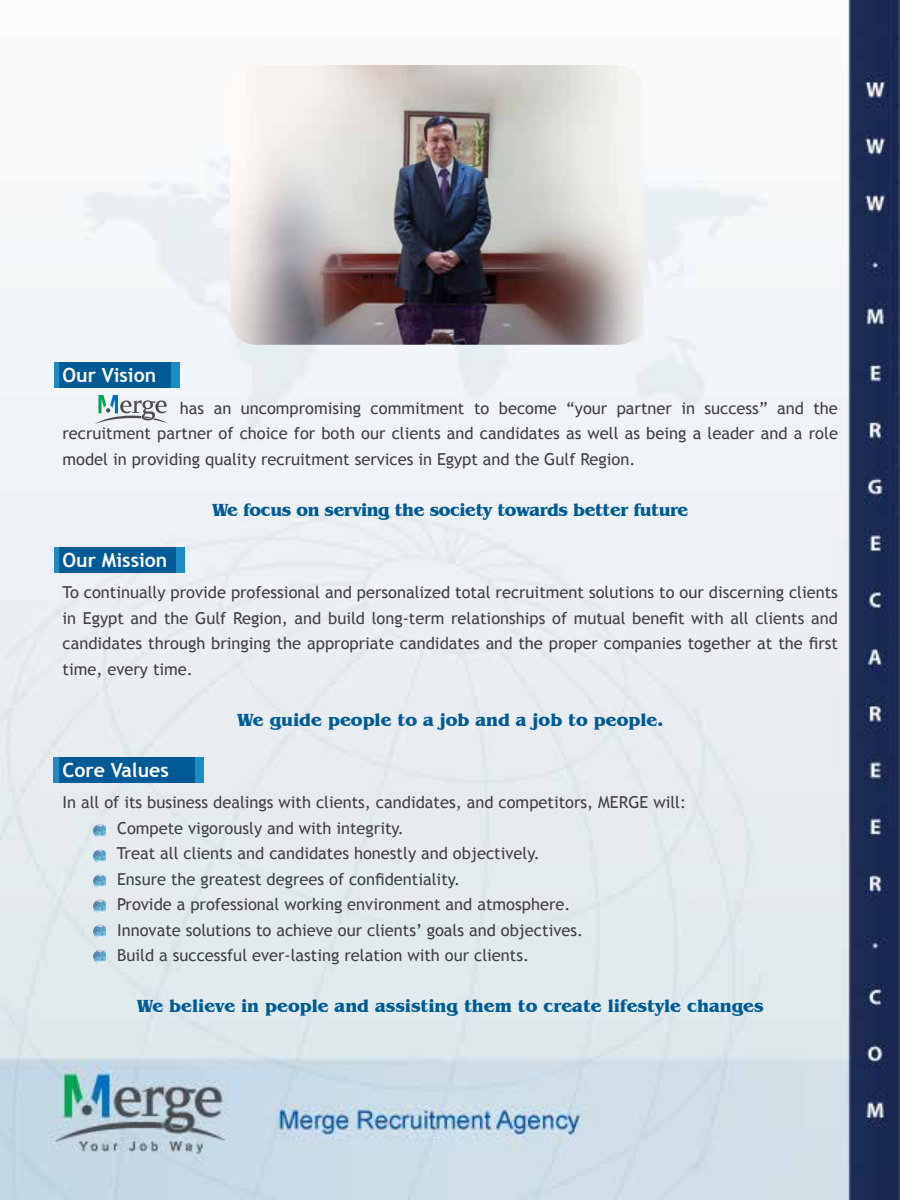
<style>
.page{position:relative;width:900px;height:1200px;background:#fff}
.page>*{position:absolute;margin:0;border:0;box-sizing:border-box;transform-origin:0 0}
.t1{font:700 19.5px "Trebuchet MS";color:#fff}
.t2{font:700 18px "Benguiat IT Cby BT";color:#005a96}
.t3{font:700 18px "Benguiat IT Cby BT";letter-spacing:-.02em;color:#005a96}
.t4{font:16.5px/25.5px "Trebuchet MS";color:#414042;text-align:justify}
</style>
<div class="page">
<img style="left:0;top:0;width:900px;height:1200px">
<div style="left:54px;top:362px;width:126px;height:26px;background:#1b8dc4"></div>
<div style="left:59px;top:362px;width:112px;height:26px;background:#005a96"></div>
<div style="left:54px;top:547px;width:131px;height:26px;background:#1b8dc4"></div>
<div style="left:59px;top:547px;width:117px;height:26px;background:#005a96"></div>
<div style="left:54px;top:758px;width:150px;height:25px;background:#1b8dc4"></div>
<div style="left:59px;top:758px;width:136px;height:25px;background:#005a96"></div>
<img style="left:230px;top:65px;width:414px;height:280px">
<svg style="left:94px;top:395px;width:74px;height:29px"></svg>
<img style="left:93px;top:824px;width:13px;height:14px">
<img style="left:93px;top:849px;width:13px;height:14px">
<img style="left:93px;top:874px;width:13px;height:14px">
<svg style="left:93px;top:900px;width:13px;height:13px"></svg>
<svg style="left:93px;top:925px;width:13px;height:13px"></svg>
<img style="left:93px;top:950px;width:13px;height:14px">
<p class="t1" style="left:63px;top:363px;width:95px">Our Vision</p>
<p class="t4" style="left:63px;top:395px;width:777px;text-indent:117px">has an uncompromising commitment to become “your partner in success” and the recruitment partner of choice for both our clients and candidates as well as being a leader and a role model in providing quality recruitment services in Egypt and the Gulf Region.</p>
<p class="t3" style="left:212px;top:499px;width:478px">We focus on serving the society towards better future</p>
<p class="t1" style="left:63px;top:548px;width:106px">Our Mission</p>
<p class="t4" style="left:63px;top:580px;width:777px">To continually provide professional and personalized total recruitment solutions to our discerning clients in Egypt and the Gulf Region, and build long-term relationships of mutual benefit with all clients and candidates through bringing the appropriate candidates and the proper companies together at the first time, every time.</p>
<p class="t2" style="left:237px;top:709px;width:428px">We guide people to a job and a job to people.</p>
<p class="t1" style="left:63px;top:758px;width:108px">Core Values</p>
<p class="t4" style="left:117px;top:790px;width:571px;text-align:left;text-indent:-54px">In all of its business dealings with clients, candidates, and competitors, MERGE will:<br>Compete vigorously and with integrity.<br>Treat all clients and candidates honestly and objectively.<br>Ensure the greatest degrees of confidentiality.<br>Provide a professional working environment and atmosphere.<br>Innovate solutions to achieve our clients’ goals and objectives.<br>Build a successful ever-lasting relation with our clients.</p>
<p class="t2" style="left:137px;top:995px;width:628px">We believe in people and assisting them to create lifestyle changes</p>
</div>
